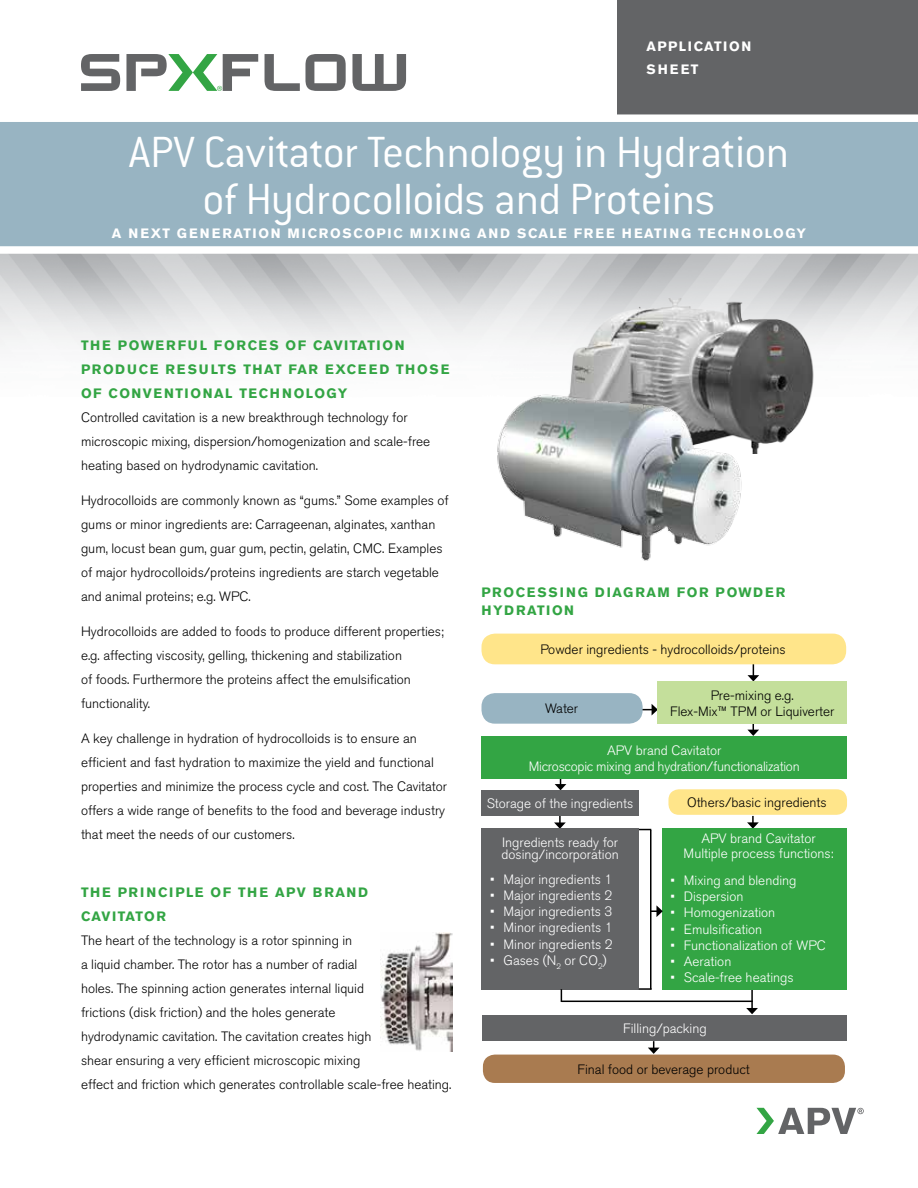
<style>
.page{position:relative;width:918px;height:1188px;background:#fff}
.page>*{position:absolute;margin:0;border:0;box-sizing:border-box;transform-origin:0 0}
.t1{font:300 48px/46.2px "Conduit ITC Std";letter-spacing:-.015em;color:#fff;text-align:center}
.t2{font:300 13.5px/24px "Akzidenz Grotesk BE";color:#000}
.t3{font:300 13.5px/12px "Akzidenz Grotesk Pro";color:#fff}
.t4{font:700 13.5px/24px "Akzidenz Grotesk BE";letter-spacing:.11em;color:#33a544}
.t5{font:300 13.5px/16.2px "Akzidenz Grotesk Pro";color:#000;text-align:center}
.t6{font:300 13.5px/16.2px "Akzidenz Grotesk Pro";letter-spacing:-.02em;color:#fff;text-align:center}
.t7{font:700 13.5px "Akzidenz Grotesk BE";letter-spacing:.13em;color:#fff}
.t8{font:700 13.5px/22.5px "Akzidenz Grotesk BE";letter-spacing:.11em;color:#fff}
</style>
<div class="page">
<div style="left:617px;top:0;width:301px;height:120px;background:#636466"></div>
<div style="left:0;top:117px;width:918px;height:132px;background:#98b4c2"></div>
<div style="left:0;top:114px;width:918px;height:8px;background:#fff"></div>
<div style="left:0;top:246px;width:918px;height:8px;background:#fff"></div>
<svg style="left:81px;top:54px;width:39px;height:37px"></svg>
<svg style="left:265px;top:54px;width:81px;height:37px"></svg>
<svg style="left:352px;top:54px;width:54px;height:37px"></svg>
<svg style="left:126px;top:54px;width:132px;height:37px"></svg>
<svg style="left:756px;top:1108px;width:108px;height:26px"></svg>
<img style="left:381px;top:933px;width:72px;height:119px">
<img style="left:560px;top:299px;width:269px;height:155px">
<img style="left:497px;top:387px;width:250px;height:174px">
<svg style="left:554px;top:815px;width:12px;height:13px"></svg>
<svg style="left:639px;top:829px;width:12px;height:1px"></svg>
<svg style="left:555px;top:779px;width:11px;height:11px"></svg>
<svg style="left:748px;top:664px;width:11px;height:17px"></svg>
<div style="left:482px;top:790px;width:157px;height:25px;background:#636466"></div>
<div style="left:483px;top:1015px;width:364px;height:25px;background:#636466"></div>
<div style="left:482px;top:828px;width:157px;height:162px;background:#636466"></div>
<div style="left:482px;top:737px;width:365px;height:42px;background:#33a544"></div>
<hr style="left:561px;top:1001px;width:192px;height:1px;background:#000">
<svg style="left:747px;top:816px;width:12px;height:12px"></svg>
<svg style="left:643px;top:704px;width:14px;height:12px"></svg>
<svg style="left:747px;top:724px;width:12px;height:12px"></svg>
<hr style="left:751px;top:989px;width:2px;height:20px;background:#000">
<svg style="left:746px;top:1008px;width:12px;height:6px"></svg>
<div style="left:657px;top:681px;width:190px;height:43px;background:#c4df9b"></div>
<div style="left:668px;top:789px;width:179px;height:26px;background:#ffe58a;border-radius:10px"></div>
<div style="left:662px;top:828px;width:185px;height:162px;background:#33a544"></div>
<hr style="left:650px;top:830px;width:2px;height:159px;background:#000">
<svg style="left:651px;top:905px;width:12px;height:12px"></svg>
<svg style="left:639px;top:988px;width:13px;height:2px"></svg>
<svg style="left:561px;top:989px;width:1px;height:12px"></svg>
<svg style="left:648px;top:1041px;width:12px;height:13px"></svg>
<div style="left:483px;top:1055px;width:362px;height:28px;background:#a97b50;border-radius:12px"></div>
<div style="left:482px;top:634px;width:364px;height:30px;background:#ffe58a;border-radius:14px"></div>
<div style="left:482px;top:693px;width:161px;height:31px;background:#98b4c2;border-radius:13px"></div>
<p class="t8" style="left:646px;top:35px;width:106px">APPLICATION<br>SHEET</p>
<h1 class="t1" style="left:129px;top:130px;width:662px">APV Cavitator Technology in Hydration of Hydrocolloids and Proteins</h1>
<p class="t7" style="left:112px;top:225px;width:696px">A NEXT GENERATION MICROSCOPIC MIXING AND SCALE FREE HEATING TECHNOLOGY</p>
<p class="t4" style="left:81px;top:334px;width:370px">THE POWERFUL FORCES OF CAVITATION<br>PRODUCE RESULTS THAT FAR EXCEED THOSE<br>OF CONVENTIONAL TECHNOLOGY</p>
<p class="t2" style="left:81px;top:406px;width:351px">Controlled cavitation is a new breakthrough technology for microscopic mixing, dispersion/homogenization and scale-free heating based on hydrodynamic cavitation.</p>
<p class="t2" style="left:81px;top:489px;width:369px">Hydrocolloids are commonly known as “gums.” Some examples of gums or minor ingredients are: Carrageenan, alginates, xanthan gum, locust bean gum, guar gum, pectin, gelatin, CMC. Examples of major hydrocolloids/proteins ingredients are starch vegetable and animal proteins; e.g. WPC.</p>
<p class="t2" style="left:81px;top:620px;width:364px">Hydrocolloids are added to foods to produce different properties; e.g. affecting viscosity, gelling, thickening and stabilization<br>of foods. Furthermore the proteins affect the emulsification functionality.</p>
<p class="t2" style="left:81px;top:726px;width:368px">A key challenge in hydration of hydrocolloids is to ensure an efficient and fast hydration to maximize the yield and functional properties and minimize the process cycle and cost. The Cavitator offers a wide range of benefits to the food and beverage industry that meet the needs of our customers.</p>
<p class="t4" style="left:81px;top:881px;width:289px">THE PRINCIPLE OF THE APV BRAND<br>CAVITATOR</p>
<p class="t2" style="left:81px;top:929px;width:372px">The heart of the technology is a rotor spinning in<br>a liquid chamber. The rotor has a number of radial<br>holes. The spinning action generates internal liquid<br>frictions (disk friction) and the holes generate<br>hydrodynamic cavitation. The cavitation creates high<br>shear ensuring a very efficient microscopic mixing<br>effect and friction which generates controllable scale-free heating.</p>
<p class="t4" style="left:482px;top:584px;width:306px;line-height:18px">PROCESSING DIAGRAM FOR POWDER<br>HYDRATION</p>
<p class="t5" style="left:540px;top:641px;width:247px">Powder ingredients - hydrocolloids/proteins</p>
<p class="t5" style="left:545px;top:701px;width:34px">Water</p>
<p class="t5" style="left:670px;top:687px;width:166px">Pre-mixing e.g.<br>Flex-Mix™ TPM or Liquiverter</p>
<p class="t6" style="left:529px;top:742px;width:272px">APV brand Cavitator<br>Microscopic mixing and hydration/functionalization</p>
<p class="t3" style="left:487px;top:797px;width:148px">Storage of the ingredients</p>
<p class="t3" style="left:501px;top:836px;width:119px">Ingredients ready for dosing/incorporation</p>
<p class="t3" style="left:490px;top:873px;width:124px">• Major ingredients 1</p>
<p class="t3" style="left:490px;top:889px;width:124px">• Major ingredients 2</p>
<p class="t3" style="left:490px;top:905px;width:124px">• Major ingredients 3</p>
<p class="t3" style="left:490px;top:922px;width:124px">• Minor ingredients 1</p>
<p class="t3" style="left:490px;top:938px;width:124px">• Minor ingredients 2</p>
<p class="t3" style="left:490px;top:954px;width:118px">• Gases (N<sub>2</sub> or CO<sub>2</sub>)</p>
<p class="t5" style="left:687px;top:794px;width:141px">Others/basic ingredients</p>
<p class="t3" style="left:684px;top:830px;width:151px;line-height:15.3px;text-align:center">APV brand Cavitator<br>Multiple process functions:</p>
<p class="t3" style="left:670px;top:874px;width:128px">• Mixing and blending</p>
<p class="t3" style="left:670px;top:891px;width:75px">• Dispersion</p>
<p class="t3" style="left:670px;top:907px;width:106px">• Homogenization</p>
<p class="t3" style="left:670px;top:923px;width:93px">• Emulsification</p>
<p class="t3" style="left:670px;top:939px;width:157px">• Functionalization of WPC</p>
<p class="t3" style="left:670px;top:955px;width:63px">• Aeration</p>
<p class="t3" style="left:670px;top:972px;width:125px">• Scale-free heatings</p>
<p class="t3" style="left:623px;top:1022px;width:85px">Filling/packing</p>
<p class="t5" style="left:578px;top:1061px;width:174px">Final food or beverage product</p>
</div>
